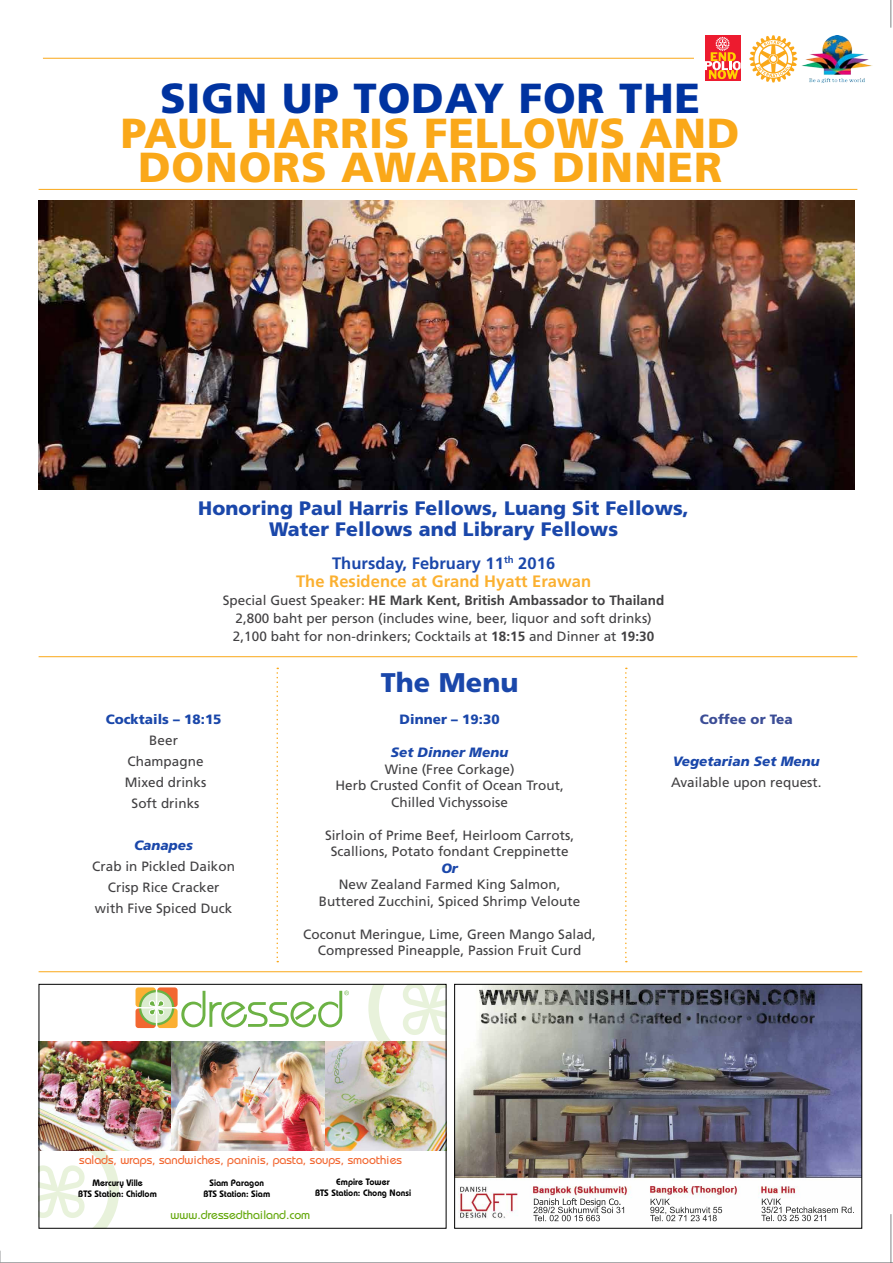
<style>
.page{position:relative;width:893px;height:1263px;background:#fff}
.page>*{position:absolute;margin:0;border:0;box-sizing:border-box;transform-origin:0 0}
.t1{font:900 42px/34.5px "Frutiger";letter-spacing:.02em;color:#faa819;text-align:center}
.t2{font:900 42px "Frutiger";letter-spacing:.02em;color:#0033a0}
.t3{font:900 27px "Frutiger";letter-spacing:.005em;color:#1a47aa}
.t4{font:900 19.5px/21px "Frutiger";letter-spacing:.005em;color:#1a47aa;text-align:center}
.t5{font:700 16.5px/18px "Frutiger";letter-spacing:.005em;color:#fbb030;text-align:center}
.t6{font:13.5px/21px "Frutiger";letter-spacing:.005em;color:#414042;text-align:center}
.t7{font:italic 900 13.5px "Frutiger";letter-spacing:.005em;color:#1a47aa}
.t8{font:900 13.5px "Frutiger";letter-spacing:.005em;color:#1a47aa}
.t9{font:900 13.5px "Frutiger";letter-spacing:.005em;color:#3b4d96}
.t10{font:500 12.45px "Bauhaus Std";color:#f26731}
.t11{font:500 12.45px "Bauhaus Std";color:#63a70a}
.t12{font:600 9.3px/11.1px "Bauhaus Std";color:#000;text-align:center}
.s1{color:#1a47aa}
.s2{font-weight:700}
</style>
<div class="page">
<svg style="left:749px;top:35px;width:48px;height:48px"></svg>
<div style="left:705px;top:35px;width:36px;height:46px;background:#ed1b2f"></div>
<svg style="left:705px;top:37px;width:36px;height:42px"></svg>
<img style="left:801px;top:35px;width:71px;height:48px">
<hr style="left:43px;top:58px;width:651px;height:1px;background:#faa819">
<svg style="left:368px;top:986px;width:76px;height:56px"></svg>
<svg style="left:41px;top:1151px;width:78px;height:76px"></svg>
<img style="left:41px;top:1042px;width:403px;height:109px">
<svg style="left:135px;top:989px;width:39px;height:40px"></svg>
<svg style="left:136px;top:987px;width:213px;height:41px"></svg>
<div style="left:39px;top:984px;width:407px;height:245px;border:1px solid #000"></div>
<img style="left:456px;top:986px;width:404px;height:236px">
<div style="left:454px;top:984px;width:408px;height:245px;border:1px solid #000"></div>
<svg style="left:891px;top:0;width:1px;height:28px"></svg>
<hr style="left:39px;top:189px;width:818px;height:1px;background:#faa819">
<hr style="left:39px;top:656px;width:818px;height:1px;background:#faa819">
<hr style="left:891px;top:1214px;width:1px;height:49px;background:#808285">
<hr style="left:39px;top:971px;width:823px;height:1px;background:#faa819">
<hr style="left:0;top:1262px;width:893px;height:1px;background:#58595b">
<svg style="left:0;top:1251px;width:1px;height:12px"></svg>
<img style="left:39px;top:200px;width:816px;height:289px">
<svg style="left:276px;top:668px;width:2px;height:294px"></svg>
<svg style="left:625px;top:668px;width:2px;height:294px"></svg>
<h1 class="t2" style="left:160px;top:73px;width:542px">SIGN UP TODAY FOR THE</h1>
<h1 class="t1" style="left:121px;top:115px;width:620px">PAUL HARRIS FELLOWS AND<br>DONORS AWARDS DINNER</h1>
<h3 class="t4" style="left:198px;top:497px;width:492px">Honoring Paul Harris Fellows, Luang Sit Fellows,<br>Water Fellows and Library Fellows</h3>
<p class="t5" style="left:296px;top:554px;width:297px"><span class="s1">Thursday, February 11</span><sup>th</sup> <span class="s1">2016<br></span>The Residence at Grand Hyatt Erawan</p>
<p class="t6" style="left:223px;top:591px;width:443px;line-height:18px">Special Guest Speaker: <span class="s2">HE Mark Kent, British Ambassador to Thailand<br></span>2,800 baht per person (includes wine, beer, liquor and soft drinks)<br>2,100 baht for non-drinkers; Cocktails at <span class="s2">18:15</span> and Dinner at <span class="s2">19:30</span></p>
<p class="t8" style="left:106px;top:711px;width:117px">Cocktails – 18:15</p>
<p class="t6" style="left:125px;top:730px;width:83px">Beer<br>Champagne<br>Mixed drinks<br>Soft drinks</p>
<p class="t7" style="left:134px;top:838px;width:60px">Canapes</p>
<p class="t6" style="left:92px;top:856px;width:144px">Crab in Pickled Daikon<br>Crisp Rice Cracker with Five Spiced Duck</p>
<h2 class="t3" style="left:381px;top:666px;width:139px">The Menu</h2>
<p class="t8" style="left:400px;top:711px;width:101px">Dinner – 19:30</p>
<p class="t7" style="left:391px;top:745px;width:119px">Set Dinner Menu</p>
<p class="t6" style="left:335px;top:761px;width:230px;line-height:16.5px">Wine (Free Corkage)<br>Herb Crusted Confit of Ocean Trout,<br>Chilled Vichyssoise</p>
<p class="t6" style="left:325px;top:827px;width:251px;line-height:16.5px">Sirloin of Prime Beef, Heirloom Carrots,<br>Scallions, Potato fondant Creppinette</p>
<p class="t7" style="left:441px;top:860px;width:18px">Or</p>
<p class="t6" style="left:319px;top:876px;width:263px;line-height:16.5px">New Zealand Farmed King Salmon,<br>Buttered Zucchini, Spiced Shrimp Veloute</p>
<p class="t6" style="left:303px;top:926px;width:294px;line-height:16.5px">Coconut Meringue, Lime, Green Mango Salad,<br>Compressed Pineapple, Passion Fruit Curd</p>
<p class="t9" style="left:700px;top:711px;width:94px">Coffee or Tea</p>
<p class="t7" style="left:673px;top:754px;width:148px">Vegetarian Set Menu</p>
<p class="t6" style="left:671px;top:772px;width:152px">Available upon request.</p>
<p class="t10" style="left:79px;top:1152px;width:324px">salads, wraps, sandwiches, paninis, pasta, soups, smoothies</p>
<p class="t12" style="left:78px;top:1177px;width:80px">Mercury Ville<br>BTS Station: Chidlom</p>
<p class="t12" style="left:203px;top:1177px;width:68px">Siam Paragon<br>BTS Station: Siam</p>
<p class="t12" style="left:315px;top:1176px;width:97px">Empire Tower<br>BTS Station: Chong Nonsi</p>
<p class="t11" style="left:171px;top:1207px;width:141px">www.dressedthailand.com</p>
</div>
